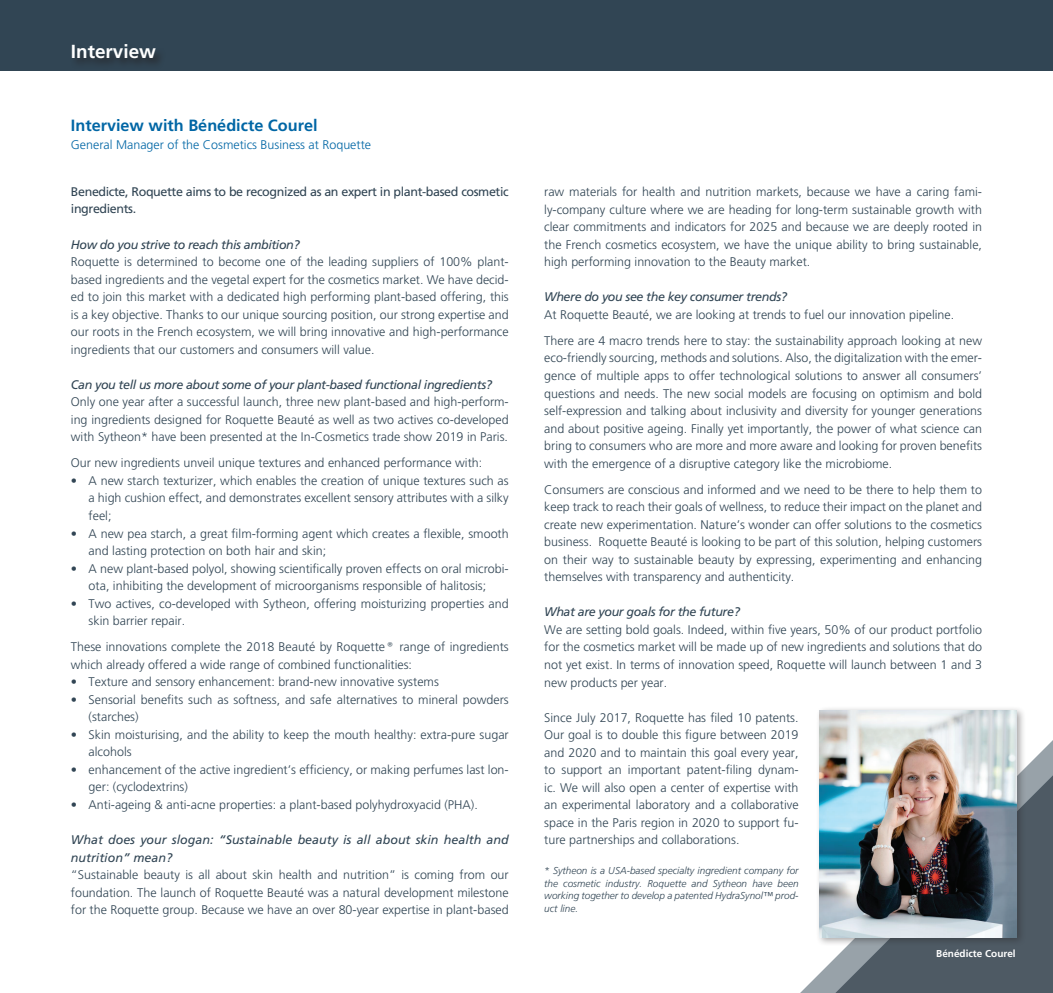
<style>
.page{position:relative;width:1053px;height:993px;background:#fff}
.page>*{position:absolute;margin:0;border:0;box-sizing:border-box;transform-origin:0 0}
.t1{font:700 18.88px "Frutiger CE";color:#fff}
.t2{font:700 16.25px "Frutiger CE";color:#0166a5}
.t3{font:300 12.5px/17.5px "Frutiger CE";color:#314554;text-align:justify}
.t4{font:italic 12.5px "Frutiger CE";letter-spacing:-.03em;color:#314554}
.t5{font:12.5px/17.5px "Frutiger CE";letter-spacing:-.03em;color:#314554}
.t6{font:italic 12.5px/17.5px "Frutiger CE";color:#314554}
.t7{font:300 12.5px "Frutiger CE";color:#0166a5}
.t8{font:italic 300 10px/12.5px "Frutiger CE";color:#314554;text-align:justify}
.t9{font:700 10px "Frutiger CE";color:#fff}
</style>
<div class="page">
<svg style="left:801px;top:741px;width:251px;height:251px;fill:#4e5a64"></svg>
<div style="left:0;top:0;width:1052px;height:71px;background:#314554"></div>
<div style="left:70px;top:43px;width:97px;height:27px;background:#2f404e"></div>
<div style="left:815px;top:705px;width:211px;height:241px;background:#231f20;opacity:.4"></div>
<img style="left:819px;top:710px;width:197px;height:226px">
<h1 class="t1" style="left:71px;top:40px;width:87px">Interview</h1>
<h2 class="t2" style="left:71px;top:116px;width:248px">Interview with Bénédicte Courel</h2>
<p class="t7" style="left:71px;top:137px;width:302px">General Manager of the Cosmetics Business at Roquette</p>
<p class="t5" style="left:71px;top:183px;width:439px">Benedicte, Roquette aims to be recognized as an expert in plant-based cosmetic ingredients.</p>
<p class="t4" style="left:71px;top:237px;width:230px">How do you strive to reach this ambition?</p>
<p class="t3" style="left:71px;top:253px;width:439px">Roquette is determined to become one of the leading suppliers of 100% plant&shy;based ingredients and the vegetal expert for the cosmetics market. We have decid&shy;ed to join this market with a dedicated high performing plant-based offering, this is a key objective. Thanks to our unique sourcing position, our strong expertise and our roots in the French ecosystem, we will bring innovative and high-performance ingredients that our customers and consumers will value.</p>
<p class="t4" style="left:71px;top:377px;width:422px">Can you tell us more about some of your plant-based functional ingredients?</p>
<p class="t3" style="left:71px;top:393px;width:439px">Only one year after a successful launch, three new plant-based and high-perform&shy;ing ingredients designed for Roquette Beauté as well as two actives co-developed with Sytheon* have been presented at the In-Cosmetics trade show 2019 in Paris.</p>
<p class="t3" style="left:71px;top:454px;width:413px">Our new ingredients unveil unique textures and enhanced performance with:</p>
<p class="t3" style="left:89px;top:471px;width:421px;text-indent:-18px">• A new starch texturizer, which enables the creation of unique textures such as a high cushion effect, and demonstrates excellent sensory attributes with a silky feel;</p>
<p class="t3" style="left:89px;top:524px;width:421px;text-indent:-18px">• A new pea starch, a great film-forming agent which creates a flexible, smooth and lasting protection on both hair and skin;</p>
<p class="t3" style="left:71px;top:559px;width:439px;text-align:center">• A new plant-based polyol, showing scientifically proven effects on oral microbi&shy;ota, inhibiting the development of microorganisms responsible of halitosis;</p>
<p class="t3" style="left:89px;top:594px;width:421px;text-indent:-18px">• Two actives, co-developed with Sytheon, offering moisturizing properties and skin barrier repair.</p>
<p class="t3" style="left:71px;top:638px;width:439px">These innovations complete the 2018 Beauté by Roquette® range of ingredients which already offered a wide range of combined functionalities:</p>
<p class="t3" style="left:71px;top:673px;width:369px">• Texture and sensory enhancement: brand-new innovative systems</p>
<p class="t3" style="left:89px;top:690px;width:421px;text-indent:-18px">• Sensorial benefits such as softness, and safe alternatives to mineral powders (starches)</p>
<p class="t3" style="left:89px;top:725px;width:421px;text-indent:-18px">• Skin moisturising, and the ability to keep the mouth healthy: extra-pure sugar alcohols</p>
<p class="t3" style="left:89px;top:760px;width:421px;text-indent:-18px">• enhancement of the active ingredient’s efficiency, or making perfumes last lon&shy;ger: (cyclodextrins)</p>
<p class="t3" style="left:71px;top:795px;width:408px">• Anti-ageing &amp; anti-acne properties: a plant-based polyhydroxyacid (PHA).</p>
<p class="t6" style="left:71px;top:830px;width:439px">What does your slogan: “Sustainable beauty is all about skin health and nutrition” mean?</p>
<p class="t3" style="left:71px;top:865px;width:439px">“Sustainable beauty is all about skin health and nutrition” is coming from our foundation. The launch of Roquette Beauté was a natural development milestone for the Roquette group. Because we have an over 80-year expertise in plant-based</p>
<p class="t3" style="left:544px;top:183px;width:439px">raw materials for health and nutrition markets, because we have a caring fami&shy;ly-company culture where we are heading for long-term sustainable growth with clear commitments and indicators for 2025 and because we are deeply rooted in the French cosmetics ecosystem, we have the unique ability to bring sustainable, high performing innovation to the Beauty market.</p>
<p class="t4" style="left:544px;top:289px;width:244px">Where do you see the key consumer trends?</p>
<p class="t3" style="left:544px;top:301px;width:439px;line-height:26.2px">At Roquette Beauté, we are looking at trends to fuel our innovation pipeline.<br>There are 4 macro trends here to stay: the sustainability approach looking at new</p>
<p class="t3" style="left:544px;top:349px;width:439px">eco-friendly sourcing, methods and solutions. Also, the digitalization with the emer&shy;gence of multiple apps to offer technological solutions to answer all consumers’ questions and needs. The new social models are focusing on optimism and bold self-expression and talking about inclusivity and diversity for younger generations and about positive ageing. Finally yet importantly, the power of what science can bring to consumers who are more and more aware and looking for proven benefits with the emergence of a disruptive category like the microbiome.</p>
<p class="t3" style="left:544px;top:480px;width:439px">Consumers are conscious and informed and we need to be there to help them to keep track to reach their goals of wellness, to reduce their impact on the planet and create new experimentation. Nature’s wonder can offer solutions to the cosmetics business. Roquette Beauté is looking to be part of this solution, helping customers on their way to sustainable beauty by expressing, experimenting and enhancing themselves with transparency and authenticity.</p>
<p class="t4" style="left:544px;top:604px;width:197px">What are your goals for the future?</p>
<p class="t3" style="left:544px;top:620px;width:439px">We are setting bold goals. Indeed, within five years, 50% of our product portfolio for the cosmetics market will be made up of new ingredients and solutions that do not yet exist. In terms of innovation speed, Roquette will launch between 1 and 3 new products per year.</p>
<p class="t3" style="left:544px;top:708px;width:256px">Since July 2017, Roquette has filed 10 patents.<br>Our goal is to double this figure between 2019 and 2020 and to maintain this goal every year, to support an important patent-filing dynam&shy;ic. We will also open a center of expertise with an experimental laboratory and a collaborative space in the Paris region in 2020 to support fu&shy;ture partnerships and collaborations.</p>
<p class="t8" style="left:544px;top:864px;width:256px">* Sytheon is a USA-based specialty ingredient company for the cosmetic industry. Roquette and Sytheon have been working together to develop a patented HydraSynol™ prod&shy;uct line.</p>
<p class="t9" style="left:936px;top:947px;width:81px">Bénédicte Courel</p>
</div>
